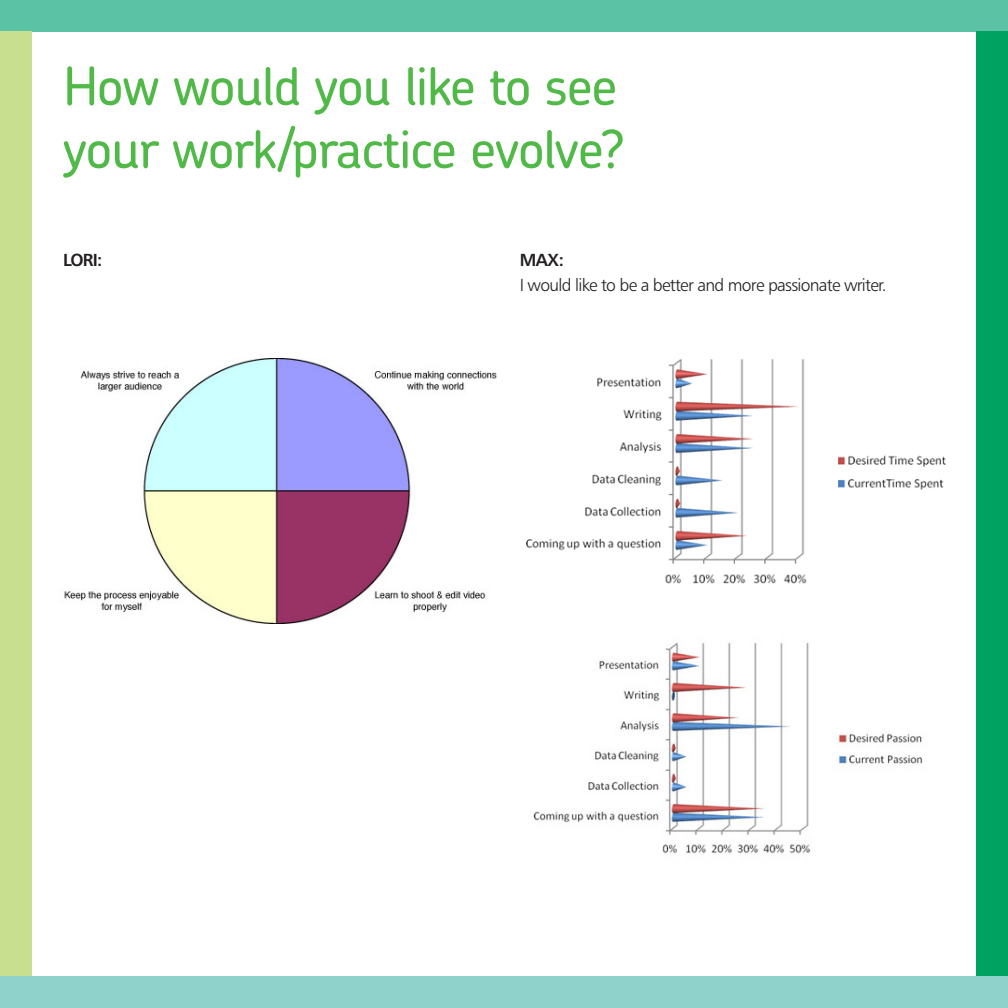
<style>
.page{position:relative;width:1008px;height:1008px;background:#fff}
.page>*{position:absolute;margin:0;border:0;box-sizing:border-box;transform-origin:0 0}
.t1{font:500 52.5px/63px "Chevin";letter-spacing:-.025em;color:#51b948}
.t2{font:17.5px "Humanist 777 BT Light B";letter-spacing:-.04em;color:#231f20}
.t3{font:17.5px "Humanist 777 BT Bold B";letter-spacing:-.04em;color:#231f20}
</style>
<div class="page">
<div style="left:0;top:976px;width:1008px;height:32px;background:#8ed2cb"></div>
<div style="left:0;top:0;width:1008px;height:32px;background:#5bc2a5"></div>
<div style="left:0;top:32px;width:32px;height:944px;background:#c7df8e"></div>
<div style="left:976px;top:32px;width:32px;height:944px;background:#00a261"></div>
<img style="left:64px;top:358px;width:433px;height:266px">
<img style="left:533px;top:642px;width:390px;height:212px">
<img style="left:526px;top:359px;width:420px;height:225px">
<h1 class="t1" style="left:63px;top:54px;width:564px">How would you like to see your work/practice evolve?</h1>
<p class="t3" style="left:63px;top:249px;width:41px">LORI:</p>
<p class="t3" style="left:520px;top:249px;width:46px">MAX:</p>
<p class="t2" style="left:520px;top:274px;width:368px">I would like to be a better and more passionate writer.</p>
</div>
